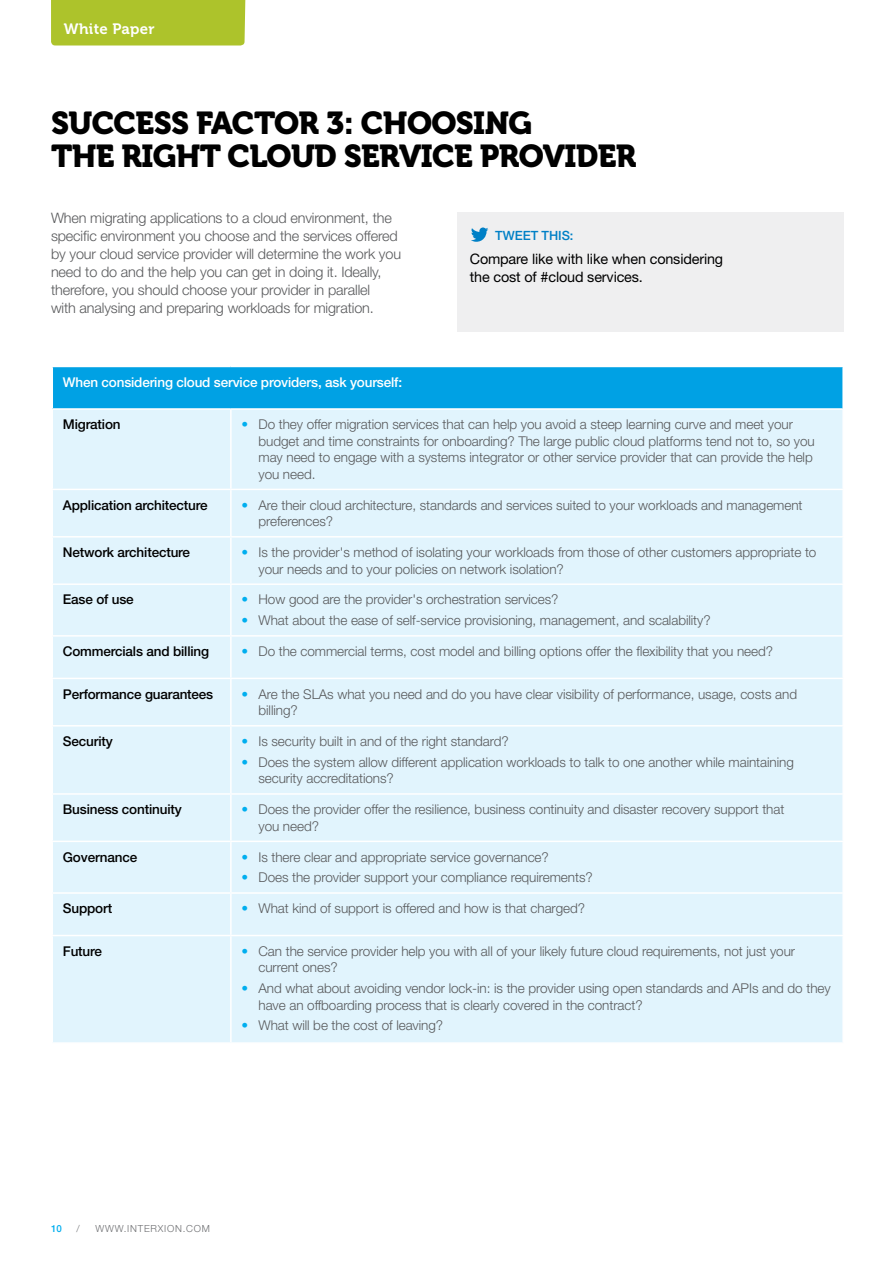
<style>
.page{position:relative;width:893px;height:1263px;background:#fff}
.page>*{position:absolute;margin:0;border:0;box-sizing:border-box;transform-origin:0 0}
.t1{font:31.5px/33px "Museo 900";letter-spacing:-.02em;color:#000}
.t2{font:15px "Museo 700";letter-spacing:.02em;color:#fff}
.t3{font:300 14.4px/18px "Helvetica Neue LT Std";letter-spacing:-.01em;color:#58595b}
.t4{font:14.4px/18px "Helvetica Neue LT Std";letter-spacing:-.01em;color:#000}
.t5{font:300 13.5px/16.5px "Helvetica Neue LT Std";letter-spacing:-.005em;color:#58595b}
.t6{font:500 13.5px "Helvetica Neue LT Std";letter-spacing:-.01em;color:#000}
.t7{font:500 13.5px "Helvetica Neue LT Std";letter-spacing:-.01em;color:#fff}
.t8{font:500 12.75px "Helvetica Neue LT Std";letter-spacing:-.005em;color:#0080c6}
.t9{font:300 9.75px "Helvetica Neue LT Std";letter-spacing:.08em;color:#6d6e71}
.t10{font:500 9.75px "Helvetica Neue LT Std";color:#00aeef}
.s1{color:#00aeef}
</style>
<div class="page">
<div style="left:51px;top:0;width:195px;height:45px;background:#adc32b"></div>
<div style="left:52px;top:366px;width:791px;height:43px;background:#00a1e4"></div>
<div style="left:53px;top:410px;width:789px;height:632px;background:#e1f4fd"></div>
<hr style="left:52px;top:366px;width:179px;height:1px;background:#fff">
<hr style="left:52px;top:367px;width:1px;height:41px;background:#fff">
<hr style="left:231px;top:366px;width:613px;height:1px;background:#fff">
<hr style="left:842px;top:367px;width:2px;height:41px;background:#fff">
<hr style="left:52px;top:408px;width:179px;height:2px;background:#fff">
<hr style="left:231px;top:408px;width:613px;height:2px;background:#fff">
<hr style="left:230px;top:410px;width:2px;height:79px;background:#fff">
<hr style="left:52px;top:489px;width:179px;height:1px;background:#fff">
<hr style="left:231px;top:489px;width:613px;height:1px;background:#fff">
<hr style="left:230px;top:490px;width:2px;height:46px;background:#fff">
<hr style="left:52px;top:536px;width:179px;height:1px;background:#fff">
<hr style="left:231px;top:536px;width:613px;height:1px;background:#fff">
<hr style="left:230px;top:537px;width:2px;height:46px;background:#fff">
<hr style="left:52px;top:583px;width:179px;height:2px;background:#fff">
<hr style="left:231px;top:583px;width:613px;height:2px;background:#fff">
<hr style="left:230px;top:585px;width:2px;height:50px;background:#fff">
<hr style="left:52px;top:635px;width:179px;height:2px;background:#fff">
<hr style="left:231px;top:635px;width:613px;height:2px;background:#fff">
<hr style="left:230px;top:637px;width:2px;height:41px;background:#fff">
<hr style="left:52px;top:678px;width:179px;height:1px;background:#fff">
<hr style="left:231px;top:678px;width:613px;height:1px;background:#fff">
<hr style="left:230px;top:679px;width:2px;height:46px;background:#fff">
<hr style="left:52px;top:725px;width:179px;height:1px;background:#fff">
<hr style="left:231px;top:725px;width:613px;height:1px;background:#fff">
<hr style="left:230px;top:726px;width:2px;height:67px;background:#fff">
<hr style="left:52px;top:793px;width:179px;height:2px;background:#fff">
<hr style="left:231px;top:793px;width:613px;height:2px;background:#fff">
<hr style="left:230px;top:795px;width:2px;height:46px;background:#fff">
<hr style="left:52px;top:841px;width:179px;height:1px;background:#fff">
<hr style="left:231px;top:841px;width:613px;height:1px;background:#fff">
<hr style="left:230px;top:842px;width:2px;height:50px;background:#fff">
<hr style="left:52px;top:892px;width:179px;height:2px;background:#fff">
<hr style="left:231px;top:892px;width:613px;height:2px;background:#fff">
<hr style="left:230px;top:894px;width:2px;height:41px;background:#fff">
<hr style="left:52px;top:935px;width:179px;height:1px;background:#fff">
<hr style="left:231px;top:935px;width:613px;height:1px;background:#fff">
<hr style="left:230px;top:936px;width:2px;height:106px;background:#fff">
<div style="left:457px;top:213px;width:387px;height:119px;background:#efeff0"></div>
<svg style="left:471px;top:227px;width:17px;height:15px"></svg>
<p class="t2" style="left:64px;top:21px;width:92px">White Paper</p>
<h1 class="t1" style="left:51px;top:107px;width:587px">SUCCESS FACTOR 3: CHOOSING<br>THE RIGHT CLOUD SERVICE PROVIDER</h1>
<p class="t3" style="left:51px;top:208px;width:352px">When migrating applications to a cloud environment, the specific environment you choose and the services offered by your cloud service provider will determine the work you need to do and the help you can get in doing it. Ideally, therefore, you should choose your provider in parallel<br>with analysing and preparing workloads for migration.</p>
<p class="t8" style="left:495px;top:228px;width:80px">TWEET THIS:</p>
<p class="t4" style="left:470px;top:250px;width:255px">Compare like with like when considering the cost of #cloud services.</p>
<p class="t7" style="left:63px;top:374px;width:341px">When considering cloud service providers, ask yourself:</p>
<p class="t6" style="left:63px;top:416px;width:59px">Migration</p>
<p class="t5" style="left:258px;top:416px;width:558px;text-indent:-17px"><span class="s1">•</span> Do they offer migration services that can help you avoid a steep learning curve and meet your budget and time constraints for onboarding? The large public cloud platforms tend not to, so you may need to engage with a systems integrator or other service provider that can provide the help you need.</p>
<p class="t6" style="left:63px;top:497px;width:146px">Application architecture</p>
<p class="t5" style="left:258px;top:496px;width:546px;text-indent:-17px"><span class="s1">•</span> Are their cloud architecture, standards and services suited to your workloads and management preferences?</p>
<p class="t6" style="left:63px;top:544px;width:129px">Network architecture</p>
<p class="t5" style="left:258px;top:544px;width:559px;text-indent:-17px"><span class="s1">•</span> Is the provider's method of isolating your workloads from those of other customers appropriate to your needs and to your policies on network isolation?</p>
<p class="t6" style="left:63px;top:592px;width:72px">Ease of use</p>
<p class="t5" style="left:241px;top:591px;width:319px"><span class="s1">•</span> How good are the provider's orchestration services?</p>
<p class="t5" style="left:241px;top:612px;width:471px"><span class="s1">•</span> What about the ease of self-service provisioning, management, and scalability?</p>
<p class="t6" style="left:63px;top:643px;width:148px">Commercials and billing</p>
<p class="t5" style="left:241px;top:643px;width:533px"><span class="s1">•</span> Do the commercial terms, cost model and billing options offer the flexibility that you need?</p>
<p class="t6" style="left:63px;top:686px;width:152px">Performance guarantees</p>
<p class="t5" style="left:258px;top:685px;width:540px;text-indent:-17px"><span class="s1">•</span> Are the SLAs what you need and do you have clear visibility of performance, usage, costs and billing?</p>
<p class="t6" style="left:63px;top:733px;width:51px">Security</p>
<p class="t5" style="left:241px;top:733px;width:269px"><span class="s1">•</span> Is security built in and of the right standard?</p>
<p class="t5" style="left:258px;top:753px;width:537px;text-indent:-17px"><span class="s1">•</span> Does the system allow different application workloads to talk to one another while maintaining security accreditations?</p>
<p class="t6" style="left:63px;top:801px;width:120px">Business continuity</p>
<p class="t5" style="left:258px;top:801px;width:527px;text-indent:-17px"><span class="s1">•</span> Does the provider offer the resilience, business continuity and disaster recovery support that you need?</p>
<p class="t6" style="left:63px;top:849px;width:76px">Governance</p>
<p class="t5" style="left:241px;top:848px;width:309px"><span class="s1">•</span> Is there clear and appropriate service governance?</p>
<p class="t5" style="left:241px;top:869px;width:353px"><span class="s1">•</span> Does the provider support your compliance requirements?</p>
<p class="t6" style="left:63px;top:900px;width:51px">Support</p>
<p class="t5" style="left:241px;top:900px;width:345px"><span class="s1">•</span> What kind of support is offered and how is that charged?</p>
<p class="t6" style="left:63px;top:943px;width:41px">Future</p>
<p class="t5" style="left:258px;top:942px;width:538px;text-indent:-17px"><span class="s1">•</span> Can the service provider help you with all of your likely future cloud requirements, not just your current ones?</p>
<p class="t5" style="left:258px;top:980px;width:574px;text-indent:-17px"><span class="s1">•</span> And what about avoiding vendor lock-in: is the provider using open standards and APIs and do they have an offboarding process that is clearly covered in the contract?</p>
<p class="t5" style="left:241px;top:1017px;width:203px"><span class="s1">•</span> What will be the cost of leaving?</p>
<p class="t10" style="left:51px;top:1223px;width:12px">10</p>
<p class="t9" style="left:77px;top:1223px;width:5px">/</p>
<p class="t9" style="left:96px;top:1223px;width:116px">WWW.INTERXION.COM</p>
</div>
